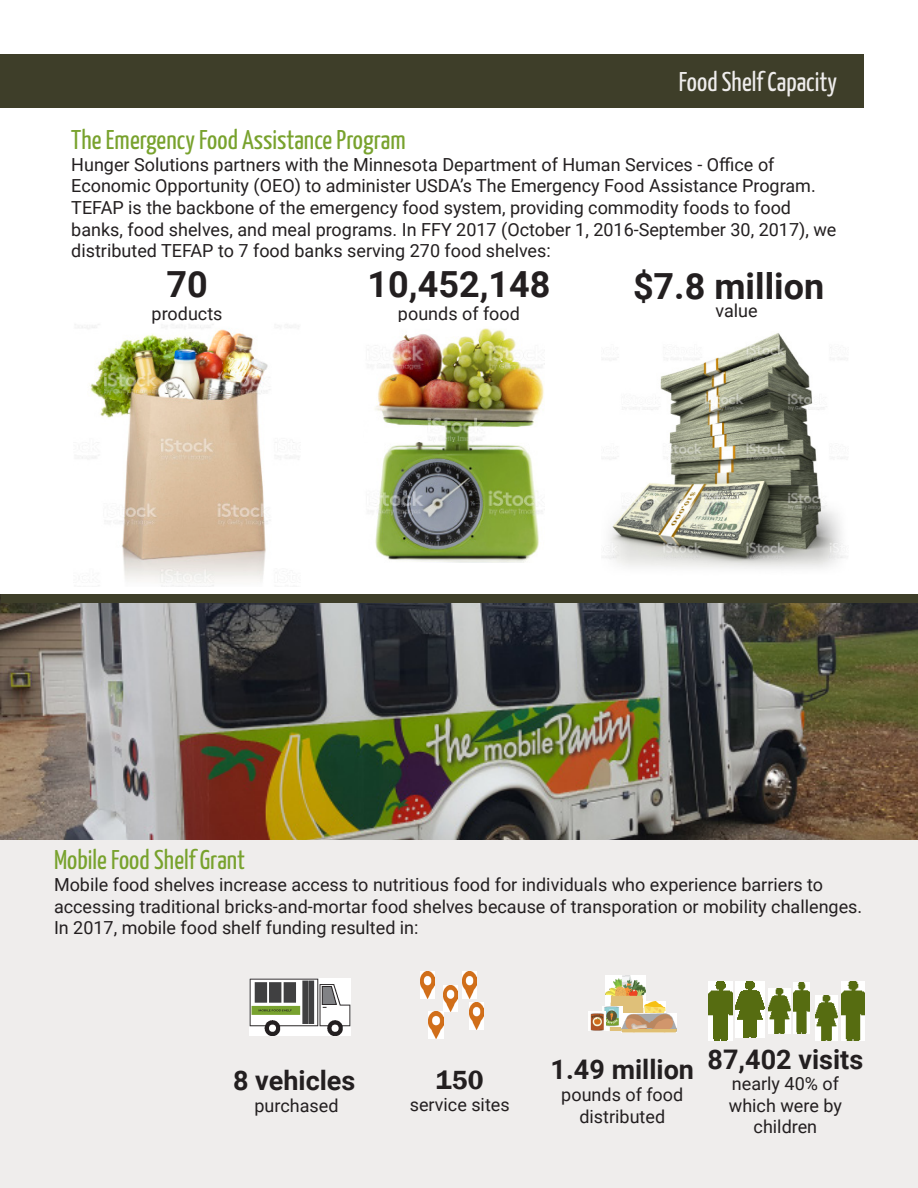
<style>
.page{position:relative;width:918px;height:1188px;background:#fff}
.page>*{position:absolute;margin:0;border:0;box-sizing:border-box;transform-origin:0 0}
.Data_Highlight_1{font:700 36px "Roboto";color:#231f20}
.Section_heading{font:27px "Yanone Kaffeesatz";color:#78a22d}
.Data_Highlight_1-2{font:700 27px "Roboto";color:#231f20}
.Text{font:27px "Yanone Kaffeesatz";color:#78a22d}
.Internal_Title{font:27px "Yanone Kaffeesatz";color:#efedec}
.Highlight_Data{font:600 27px "Franklin Gothic";color:#231f20}
.Text-2{font:18px/21.6px "Roboto";color:#231f20}
</style>
<div class="page">
<div style="left:1px;top:830px;width:916px;height:357px;background:#efedec"></div>
<img style="left:602px;top:333px;width:244px;height:236px">
<img style="left:75px;top:324px;width:224px;height:263px">
<div style="left:0;top:54px;width:864px;height:54px;background:#3e3e29"></div>
<img style="left:370px;top:328px;width:175px;height:235px">
<img style="left:1px;top:603px;width:917px;height:236px">
<div style="left:1px;top:594px;width:917px;height:9px;background:#3e3e29"></div>
<img style="left:249px;top:978px;width:101px;height:57px">
<img style="left:420px;top:972px;width:15px;height:26px">
<img style="left:462px;top:972px;width:15px;height:26px">
<img style="left:469px;top:1003px;width:15px;height:26px">
<img style="left:443px;top:985px;width:15px;height:27px">
<img style="left:429px;top:1012px;width:14px;height:26px">
<img style="left:709px;top:982px;width:23px;height:58px">
<img style="left:769px;top:988px;width:21px;height:46px">
<img style="left:794px;top:982px;width:15px;height:52px">
<img style="left:841px;top:982px;width:24px;height:58px">
<img style="left:735px;top:981px;width:30px;height:56px">
<img style="left:816px;top:995px;width:21px;height:45px">
<img style="left:605px;top:976px;width:41px;height:54px">
<img style="left:645px;top:1001px;width:21px;height:12px">
<img style="left:603px;top:1007px;width:19px;height:19px">
<img style="left:589px;top:1012px;width:16px;height:18px">
<img style="left:622px;top:1013px;width:54px;height:19px">
<p class="Internal_Title" style="left:679px;top:62px;width:160px">Food Shelf Capacity</p>
<p class="Section_heading" style="left:71px;top:121px;width:336px">The Emergency Food Assistance Program</p>
<p class="Text-2" style="left:71px;top:153px;width:767px">Hunger Solutions partners with the Minnesota Department of Human Services - Office of Economic Opportunity (OEO) to administer USDA’s The Emergency Food Assistance Program.<br>TEFAP is the backbone of the emergency food system, providing commodity foods to food banks, food shelves, and meal programs. In FFY 2017 (October 1, 2016-September 30, 2017), we distributed TEFAP to 7 food banks serving 270 food shelves:</p>
<p class="Data_Highlight_1" style="left:633px;top:261px;width:193px">$7.8 million</p>
<p class="Text-2" style="left:152px;top:302px;width:72px">products</p>
<p class="Text-2" style="left:398px;top:302px;width:124px">pounds of food</p>
<p class="Data_Highlight_1" style="left:166px;top:259px;width:43px">70</p>
<p class="Data_Highlight_1" style="left:368px;top:259px;width:184px">10,452,148</p>
<p class="Text-2" style="left:716px;top:299px;width:44px">value</p>
<p class="Text" style="left:54px;top:841px;width:193px">Mobile Food Shelf Grant</p>
<p class="Text-2" style="left:54px;top:873px;width:810px">Mobile food shelves increase access to nutritious food for individuals who experience barriers to accessing traditional bricks-and-mortar food shelves because of transporation or mobility challenges.<br>In 2017, mobile food shelf funding resulted in:</p>
<p class="Data_Highlight_1-2" style="left:233px;top:1062px;width:124px">8 vehicles</p>
<p class="Text-2" style="left:254px;top:1094px;width:86px">purchased</p>
<p class="Highlight_Data" style="left:436px;top:1064px;width:49px">150</p>
<p class="Text-2" style="left:410px;top:1093px;width:101px">service sites</p>
<p class="Data_Highlight_1-2" style="left:551px;top:1051px;width:145px">1.49 million</p>
<p class="Text-2" style="left:561px;top:1083px;width:124px">pounds of food</p>
<p class="Text-2" style="left:579px;top:1105px;width:87px">distributed</p>
<p class="Data_Highlight_1-2" style="left:708px;top:1040px;width:157px">87,402 visits</p>
<p class="Text-2" style="left:729px;top:1072px;width:115px;text-align:center">nearly 40% of which were by children</p>
</div>
